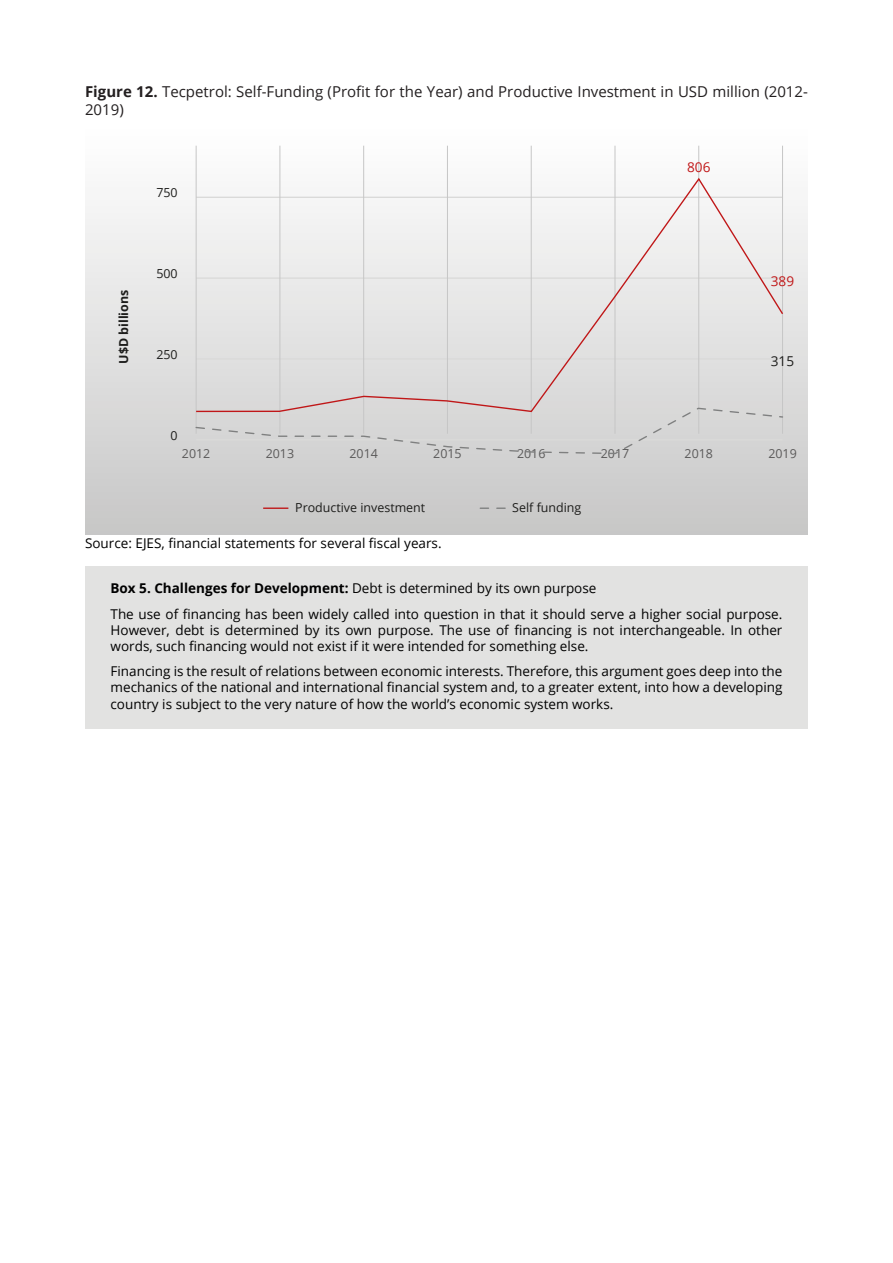
<style>
.page{position:relative;width:893px;height:1263px;background:#fff}
.page>*{position:absolute;margin:0;border:0;box-sizing:border-box;transform-origin:0 0}
.t1{font:15px/18px "Open Sans";color:#231f20}
.t2{font:13.65px "Open Sans";color:#c01718}
.t3{font:13.65px "Open Sans";color:#1d1d1b}
.t4{font:13.5px/16.2px "Open Sans";color:#000}
.t5{font:12.45px "Open Sans";color:#1d1d1b}
.t6{font:12.45px "Open Sans";color:#5b5a5a}
.t7{font:700 12.45px "Open Sans";color:#1d1d1b}
.s1{font-weight:700}
</style>
<div class="page">
<div style="left:85px;top:566px;width:723px;height:48px;background:#e2e2e1"></div>
<div style="left:85px;top:591px;width:723px;height:80px;background:#e2e2e1"></div>
<div style="left:85px;top:649px;width:723px;height:80px;background:#e2e2e1"></div>
<div style="left:85px;top:127px;width:723px;height:408px;background:linear-gradient(to bottom,#fff,#c8c7c7)"></div>
<hr style="left:196px;top:146px;width:1px;height:288px;background:#c6c6c6">
<hr style="left:280px;top:146px;width:1px;height:288px;background:#c6c6c6">
<hr style="left:363px;top:146px;width:1px;height:288px;background:#c6c6c6">
<hr style="left:447px;top:146px;width:1px;height:288px;background:#c6c6c6">
<hr style="left:531px;top:146px;width:1px;height:288px;background:#c6c6c6">
<hr style="left:615px;top:146px;width:1px;height:288px;background:#c6c6c6">
<hr style="left:698px;top:146px;width:1px;height:288px;background:#c6c6c6">
<hr style="left:782px;top:146px;width:1px;height:288px;background:#c6c6c6">
<hr style="left:263px;top:507px;width:25px;height:2px;background:#c01718">
<svg style="left:480px;top:507px;width:25px;height:2px"></svg>
<div style="left:195px;top:413px;width:589px;height:42px;background:#d6d6d6"></div>
<svg style="left:195px;top:177px;width:589px;height:236px"></svg>
<p class="t1" style="left:85px;top:82px;width:724px"><span class="s1">Figure 12.</span> Tecpetrol: Self-Funding (Profit for the Year) and Productive Investment in USD million (2012-<br>2019)</p>
<p class="t5" style="left:156px;top:184px;width:23px">750</p>
<p class="t2" style="left:687px;top:158px;width:25px">806</p>
<p class="t7" style="left:115px;top:364px;width:76px;rotate:-90deg">U$D billions</p>
<p class="t5" style="left:156px;top:265px;width:23px">500</p>
<p class="t5" style="left:156px;top:346px;width:23px">250</p>
<p class="t5" style="left:171px;top:427px;width:9px">0</p>
<p class="t2" style="left:771px;top:271px;width:25px">389</p>
<p class="t3" style="left:771px;top:352px;width:25px">315</p>
<p class="t6" style="left:182px;top:445px;width:30px">2012</p>
<p class="t6" style="left:266px;top:445px;width:30px">2013</p>
<p class="t6" style="left:349px;top:445px;width:30px">2014</p>
<p class="t6" style="left:433px;top:445px;width:30px">2015</p>
<p class="t6" style="left:517px;top:445px;width:30px">2016</p>
<p class="t6" style="left:601px;top:445px;width:30px">2017</p>
<p class="t6" style="left:685px;top:445px;width:30px">2018</p>
<p class="t6" style="left:768px;top:445px;width:30px">2019</p>
<p class="t5" style="left:295px;top:499px;width:132px">Productive investment</p>
<p class="t5" style="left:512px;top:499px;width:71px">Self funding</p>
<p class="t4" style="left:85px;top:535px;width:358px">Source: EJES, financial statements for several fiscal years.</p>
<p class="t4" style="left:111px;top:576px;width:673px;line-height:25.2px"><span class="s1">Box 5. Challenges for Development:</span> Debt is determined by its own purpose<br>The use of financing has been widely called into question in that it should serve a higher social purpose.</p>
<p class="t4" style="left:111px;top:621px;width:673px">However, debt is determined by its own purpose. The use of financing is not interchangeable. In other words, such financing would not exist if it were intended for something else.</p>
<p class="t4" style="left:111px;top:663px;width:673px;text-align:justify">Financing is the result of relations between economic interests. Therefore, this argument goes deep into the mechanics of the national and international financial system and, to a greater extent, into how a developing country is subject to the very nature of how the world’s economic system works.</p>
</div>
